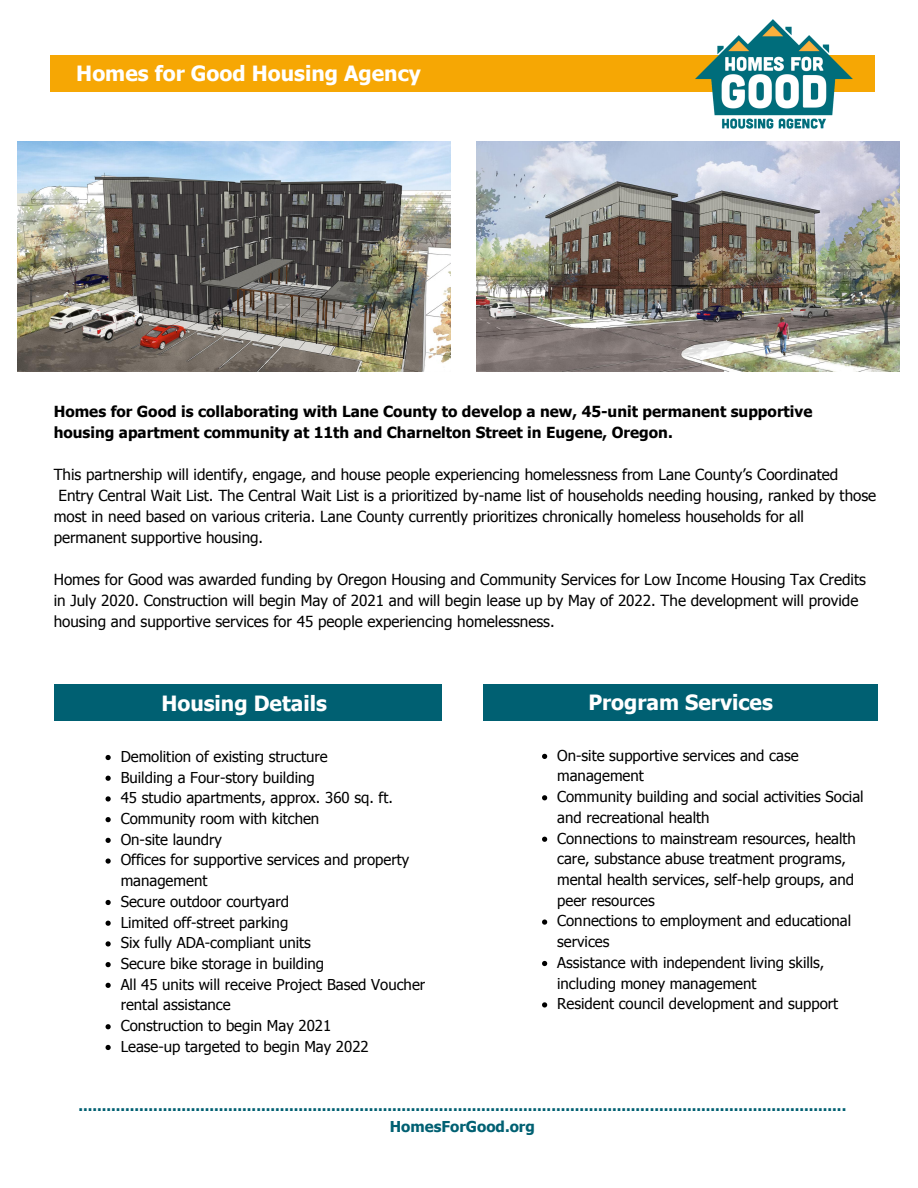
<style>
.page{position:relative;width:918px;height:1188px;background:#fff}
.page>*{position:absolute;margin:0;border:0;box-sizing:border-box;transform-origin:0 0}
.t1{font:700 21px "Tahoma";color:#fff}
.t2{font:15.3px/21px "Tahoma";color:#000}
.t3{font:700 15.3px/21px "Tahoma";color:#000}
.t4{font:15px/20.7px "Tahoma";color:#000}
.t5{font:700 15px/21px "Tahoma";color:#006072;text-align:center}
</style>
<div class="page">
<div style="left:50px;top:56px;width:824px;height:36px;background:#f6a704"></div>
<img style="left:695px;top:19px;width:158px;height:109px">
<div style="left:54px;top:685px;width:387px;height:36px;background:#006072"></div>
<div style="left:484px;top:685px;width:394px;height:36px;background:#006072"></div>
<img style="left:18px;top:142px;width:433px;height:229px">
<img style="left:476px;top:142px;width:423px;height:229px">
<svg style="left:106px;top:755px;width:5px;height:5px"></svg>
<svg style="left:106px;top:776px;width:5px;height:5px"></svg>
<svg style="left:106px;top:796px;width:5px;height:6px"></svg>
<svg style="left:106px;top:817px;width:5px;height:5px"></svg>
<svg style="left:106px;top:838px;width:5px;height:5px"></svg>
<svg style="left:106px;top:858px;width:5px;height:6px"></svg>
<svg style="left:106px;top:900px;width:5px;height:5px"></svg>
<svg style="left:106px;top:921px;width:5px;height:5px"></svg>
<svg style="left:106px;top:941px;width:5px;height:6px"></svg>
<svg style="left:106px;top:962px;width:5px;height:5px"></svg>
<svg style="left:106px;top:983px;width:5px;height:5px"></svg>
<svg style="left:106px;top:1024px;width:5px;height:5px"></svg>
<svg style="left:106px;top:1045px;width:5px;height:5px"></svg>
<svg style="left:542px;top:754px;width:5px;height:5px"></svg>
<svg style="left:542px;top:795px;width:5px;height:5px"></svg>
<svg style="left:542px;top:837px;width:5px;height:5px"></svg>
<svg style="left:542px;top:919px;width:5px;height:6px"></svg>
<svg style="left:542px;top:961px;width:5px;height:5px"></svg>
<svg style="left:542px;top:1002px;width:5px;height:6px"></svg>
<h1 class="t1" style="left:76px;top:60px;width:346px">Homes for Good Housing Agency</h1>
<p class="t3" style="left:54px;top:400px;width:760px">Homes for Good is collaborating with Lane County to develop a new, 45-unit permanent supportive housing apartment community at 11th and Charnelton Street in Eugene, Oregon.</p>
<p class="t2" style="left:54px;top:463px;width:786px">This partnership will identify, engage, and house people experiencing homelessness from Lane County’s Coordinated</p>
<p class="t2" style="left:58px;top:484px;width:819px">Entry Central Wait List. The Central Wait List is a prioritized by-name list of households needing housing, ranked by those</p>
<p class="t2" style="left:54px;top:505px;width:752px">most in need based on various criteria. Lane County currently prioritizes chronically homeless households for all</p>
<p class="t2" style="left:54px;top:526px;width:211px">permanent supportive housing.</p>
<p class="t2" style="left:54px;top:568px;width:814px">Homes for Good was awarded funding by Oregon Housing and Community Services for Low Income Housing Tax Credits in July 2020. Construction will begin May of 2021 and will begin lease up by May of 2022. The development will provide housing and supportive services for 45 people experiencing homelessness.</p>
<h1 class="t1" style="left:161px;top:690px;width:167px">Housing Details</h1>
<h1 class="t1" style="left:588px;top:689px;width:186px">Program Services</h1>
<p class="t4" style="left:121px;top:746px;width:306px">Demolition of existing structure<br>Building a Four-story building<br>45 studio apartments, approx. 360 sq. ft.<br>Community room with kitchen<br>On-site laundry<br>Offices for supportive services and property management<br>Secure outdoor courtyard<br>Limited off-street parking<br>Six fully ADA-compliant units<br>Secure bike storage in building<br>All 45 units will receive Project Based Voucher rental assistance<br>Construction to begin May 2021<br>Lease-up targeted to begin May 2022</p>
<p class="t4" style="left:557px;top:744px;width:308px">On-site supportive services and case management<br>Community building and social activities Social and recreational health<br>Connections to mainstream resources, health care, substance abuse treatment programs, mental health services, self-help groups, and peer resources<br>Connections to employment and educational services<br>Assistance with independent living skills, including money management<br>Resident council development and support</p>
<p class="t5" style="left:78px;top:1094px;width:769px">....................................................................................................................................................................<br>HomesForGood.org</p>
</div>
